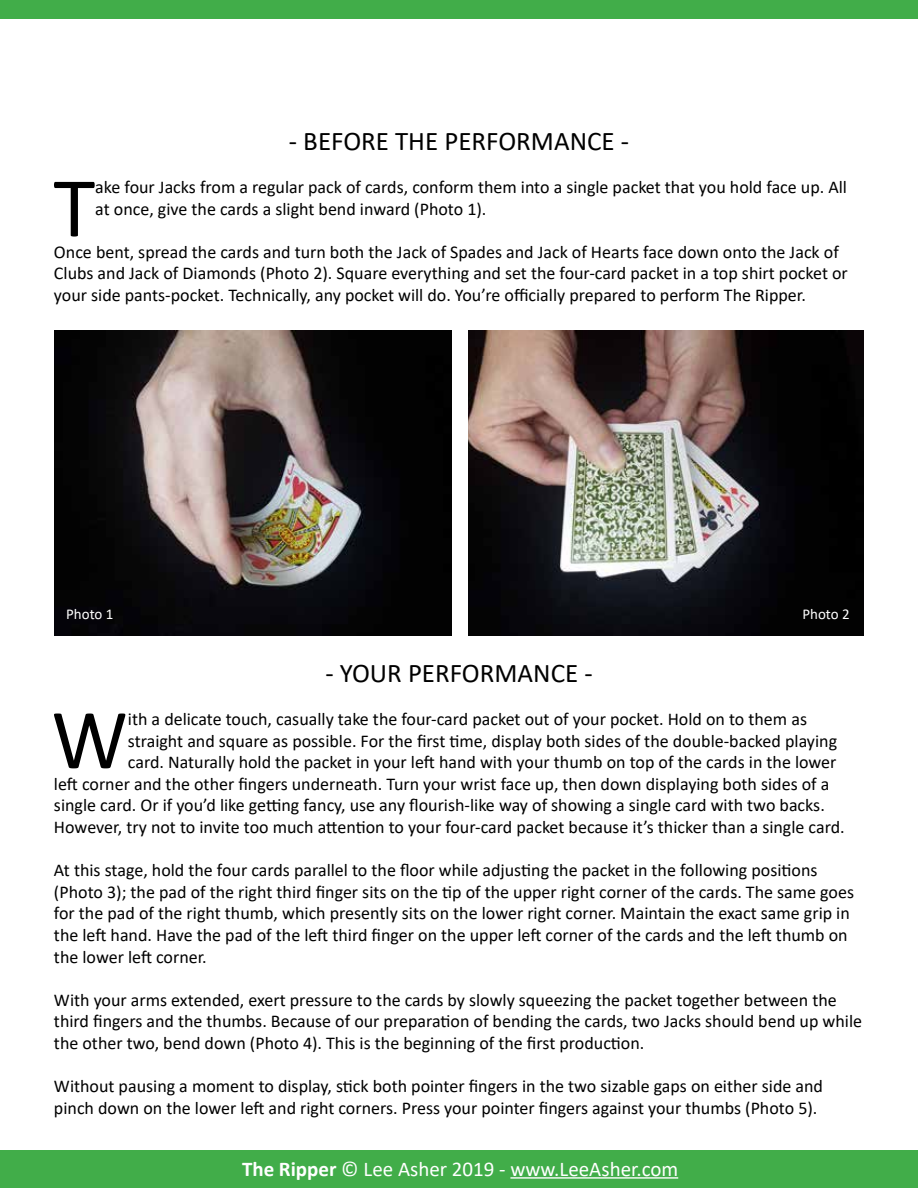
<style>
.page{position:relative;width:918px;height:1188px;background:#fff}
.page>*{position:absolute;margin:0;border:0;box-sizing:border-box;transform-origin:0 0}
.t1{font:86.1px "Calibri";color:#000}
.t2{font:27px "Calibri";color:#000}
.t3{font:21px "Calibri";color:#fff}
.t4{font:18px/21.6px "Calibri";color:#000}
.t5{font:15px "Calibri";color:#fff}
.s1{font-weight:700}
</style>
<div class="page">
<div style="left:0;top:1150px;width:918px;height:38px;background:#41ad49"></div>
<hr style="left:510px;top:1177px;width:168px;height:2px;background:#fff">
<div style="left:0;top:0;width:918px;height:19px;background:#41ad49"></div>
<img style="left:468px;top:331px;width:396px;height:304px">
<img style="left:54px;top:331px;width:398px;height:304px">
<h2 class="t2" style="left:289px;top:122px;width:342px">- BEFORE THE PERFORMANCE -</h2>
<h1 class="t1" style="left:53px;top:148px;width:43px">T</h1>
<p class="t4" style="left:95px;top:176px;width:753px">ake four Jacks from a regular pack of cards, conform them into a single packet that you hold face up. All at once, give the cards a slight bend inward (Photo 1).</p>
<p class="t4" style="left:54px;top:241px;width:795px">Once bent, spread the cards and turn both the Jack of Spades and Jack of Hearts face down onto the Jack of<br>Clubs and Jack of Diamonds (Photo 2). Square everything and set the four-card packet in a top shirt pocket or your side pants-pocket. Technically, any pocket will do. You’re officially prepared to perform The Ripper.</p>
<p class="t5" style="left:66px;top:603px;width:49px">Photo 1</p>
<p class="t5" style="left:802px;top:603px;width:49px">Photo 2</p>
<h2 class="t2" style="left:325px;top:654px;width:269px">- YOUR PERFORMANCE -</h2>
<h1 class="t1" style="left:51px;top:680px;width:78px">W</h1>
<p class="t4" style="left:128px;top:708px;width:681px">ith a delicate touch, casually take the four-card packet out of your pocket. Hold on to them as</p>
<p class="t4" style="left:128px;top:729px;width:711px">straight and square as possible. For the first time, display both sides of the double-backed playing</p>
<p class="t4" style="left:128px;top:751px;width:710px">card. Naturally hold the packet in your left hand with your thumb on top of the cards in the lower</p>
<p class="t4" style="left:54px;top:773px;width:777px">left corner and the other fingers underneath. Turn your wrist face up, then down displaying both sides of a</p>
<p class="t4" style="left:54px;top:794px;width:772px">single card. Or if you’d like getting fancy, use any flourish-like way of showing a single card with two backs.</p>
<p class="t4" style="left:54px;top:816px;width:792px">However, try not to invite too much attention to your four-card packet because it’s thicker than a single card.</p>
<p class="t4" style="left:54px;top:859px;width:802px">At this stage, hold the four cards parallel to the floor while adjusting the packet in the following positions (Photo 3); the pad of the right third finger sits on the tip of the upper right corner of the cards. The same goes for the pad of the right thumb, which presently sits on the lower right corner. Maintain the exact same grip in the left hand. Have the pad of the left third finger on the upper left corner of the cards and the left thumb on the lower left corner.</p>
<p class="t4" style="left:54px;top:989px;width:810px">With your arms extended, exert pressure to the cards by slowly squeezing the packet together between the third fingers and the thumbs. Because of our preparation of bending the cards, two Jacks should bend up while the other two, bend down (Photo 4). This is the beginning of the first production.</p>
<p class="t4" style="left:54px;top:1075px;width:771px">Without pausing a moment to display, stick both pointer fingers in the two sizable gaps on either side and pinch down on the lower left and right corners. Press your pointer fingers against your thumbs (Photo 5).</p>
<p class="t3" style="left:242px;top:1154px;width:438px"><span class="s1">The Ripper</span> © Lee Asher 2019 - www.LeeAsher.com</p>
</div>
